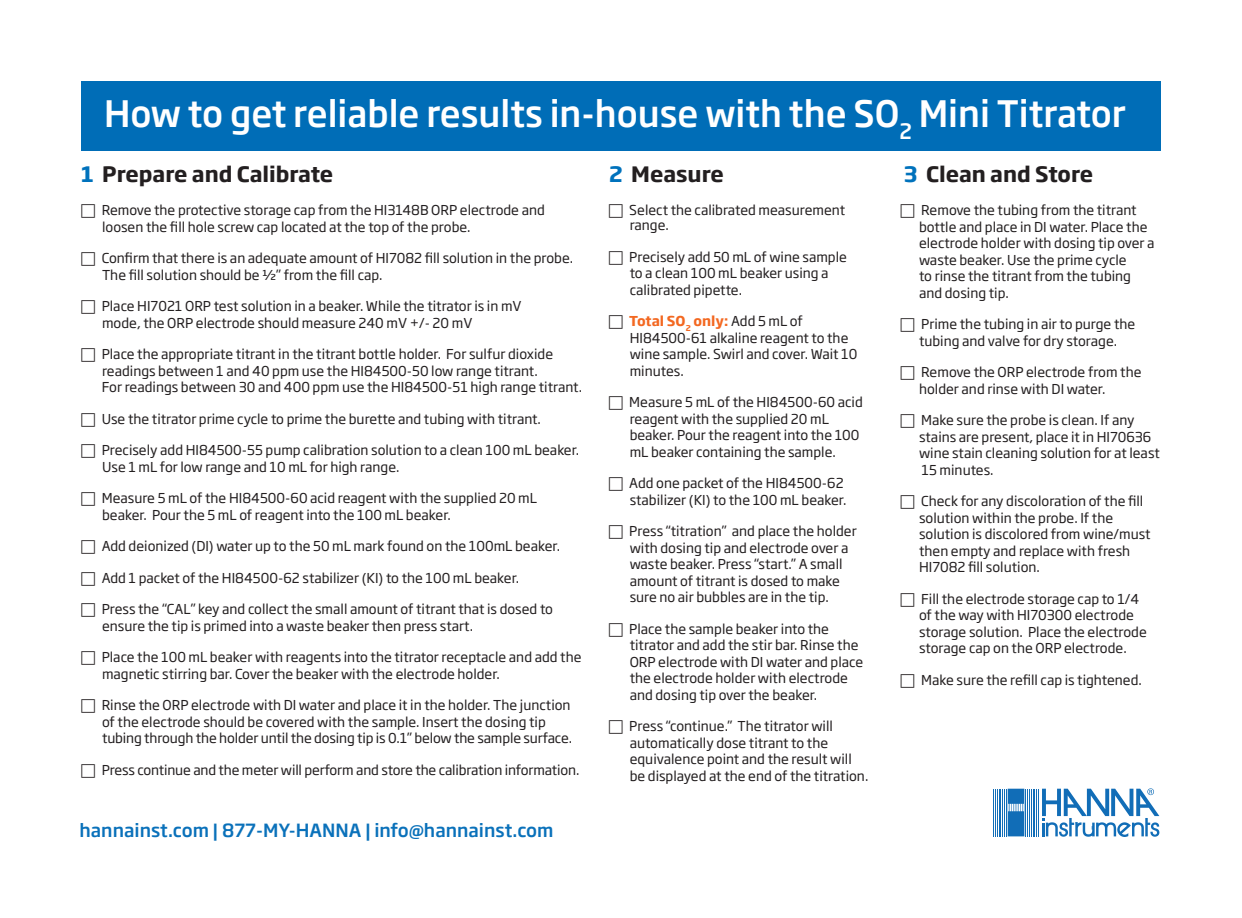
<style>
.page{position:relative;width:1242px;height:918px;background:#fff}
.page>*{position:absolute;margin:0;border:0;box-sizing:border-box;transform-origin:0 0}
.Section_Hed{font:500 36px "Soho Gothic Pro";color:#fff;scale:.96 1}
.Section_Hed-2{font:500 36px "Soho Gothic Pro";color:#fff}
.Body_Copy{font:700 21px "Soho Gothic Pro";color:#231f20}
.t1{font:500 18px "Soho Gothic Pro";color:#0a71ba}
.t2{font:13.5px/16.5px "Soho Gothic Pro";color:#231f20}
.s1{color:#0072bc}
.s2{font-weight:700;color:#f36821}
</style>
<div class="page">
<div style="left:81px;top:81px;width:1080px;height:69px;background:#006db7"></div>
<hr style="left:1038px;top:789px;width:1px;height:47px;background:#116db7">
<hr style="left:1036px;top:789px;width:1px;height:47px;background:#116db7">
<hr style="left:1035px;top:789px;width:1px;height:47px;background:#116db7">
<hr style="left:1033px;top:789px;width:1px;height:47px;background:#116db7">
<hr style="left:1031px;top:789px;width:1px;height:47px;background:#116db7">
<hr style="left:1029px;top:789px;width:1px;height:47px;background:#116db7">
<hr style="left:1027px;top:789px;width:1px;height:47px;background:#116db7">
<hr style="left:1026px;top:789px;width:1px;height:47px;background:#116db7">
<hr style="left:1006px;top:789px;width:1px;height:47px;background:#116db7">
<hr style="left:1004px;top:789px;width:1px;height:47px;background:#116db7">
<hr style="left:1002px;top:789px;width:1px;height:47px;background:#116db7">
<hr style="left:1001px;top:789px;width:1px;height:47px;background:#116db7">
<hr style="left:999px;top:789px;width:1px;height:47px;background:#116db7">
<hr style="left:997px;top:789px;width:1px;height:47px;background:#116db7">
<hr style="left:995px;top:789px;width:1px;height:47px;background:#116db7">
<hr style="left:993px;top:789px;width:1px;height:47px;background:#116db7">
<svg style="left:1008px;top:789px;width:16px;height:47px"></svg>
<svg style="left:1042px;top:788px;width:117px;height:49px"></svg>
<p class="Section_Hed" style="left:104px;top:85px;width:1066px">How to get reliable results in-house with the SO<sub>2</sub> Mini Titrator</p>
<p class="Section_Hed-2" style="left:483px;top:85px;width:279px">Why pH Matters</p>
<p class="Body_Copy" style="left:81px;top:158px;width:254px"><span class="s1">1</span> Prepare and Calibrate</p>
<p class="Body_Copy" style="left:609px;top:157px;width:116px"><span class="s1">2</span> Measure</p>
<p class="Body_Copy" style="left:904px;top:157px;width:191px"><span class="s1">3</span> Clean and Store</p>
<p class="t2" style="left:629px;top:202px;width:217px;line-height:15px">Select the calibrated measurement range.</p>
<p class="t2" style="left:629px;top:248px;width:219px">Precisely add 50 mL of wine sample to a clean 100 mL beaker using a calibrated pipette.</p>
<p class="t2" style="left:629px;top:312px;width:230px"><span class="s2">Total SO</span><sub>2</sub> <span class="s2">only:</span> Add 5 mL of<br>HI84500-61 alkaline reagent to the wine sample. Swirl and cover. Wait 10 minutes.</p>
<p class="t2" style="left:629px;top:393px;width:235px">Measure 5 mL of the HI84500-60 acid reagent with the supplied 20 mL beaker. Pour the reagent into the 100 mL beaker containing the sample.</p>
<p class="t2" style="left:629px;top:474px;width:219px">Add one packet of the HI84500-62 stabilizer (KI) to the 100 mL beaker.</p>
<p class="t2" style="left:629px;top:522px;width:229px">Press “titration” and place the holder with dosing tip and electrode over a waste beaker. Press “start.” A small amount of titrant is dosed to make sure no air bubbles are in the tip.</p>
<p class="t2" style="left:629px;top:620px;width:235px">Place the sample beaker into the titrator and add the stir bar. Rinse the ORP electrode with DI water and place the electrode holder with electrode and dosing tip over the beaker.</p>
<p class="t2" style="left:629px;top:717px;width:241px">Press “continue.” The titrator will automatically dose titrant to the equivalence point and the result will be displayed at the end of the titration.</p>
<p class="t1" style="left:80px;top:816px;width:476px">hannainst.com | 877-MY-HANNA | info@hannainst.com</p>
<p class="t2" style="left:102px;top:201px;width:445px">Remove the protective storage cap from the HI3148B ORP electrode and loosen the fill hole screw cap located at the top of the probe.</p>
<p class="t2" style="left:102px;top:249px;width:473px">Confirm that there is an adequate amount of HI7082 fill solution in the probe.<br>The fill solution should be ½” from the fill cap.</p>
<p class="t2" style="left:102px;top:297px;width:421px">Place HI7021 ORP test solution in a beaker. While the titrator is in mV mode, the ORP electrode should measure 240 mV +/- 20 mV</p>
<p class="t2" style="left:102px;top:345px;width:482px">Place the appropriate titrant in the titrant bottle holder. For sulfur dioxide readings between 1 and 40 ppm use the HI84500-50 low range titrant.<br>For readings between 30 and 400 ppm use the HI84500-51 high range titrant.</p>
<p class="t2" style="left:102px;top:410px;width:441px">Use the titrator prime cycle to prime the burette and tubing with titrant.</p>
<p class="t2" style="left:102px;top:441px;width:479px">Precisely add HI84500-55 pump calibration solution to a clean 100 mL beaker.<br>Use 1 mL for low range and 10 mL for high range.</p>
<p class="t2" style="left:102px;top:489px;width:437px">Measure 5 mL of the HI84500-60 acid reagent with the supplied 20 mL beaker. Pour the 5 mL of reagent into the 100 mL beaker.</p>
<p class="t2" style="left:102px;top:537px;width:460px">Add deionized (DI) water up to the 50 mL mark found on the 100mL beaker.</p>
<p class="t2" style="left:102px;top:569px;width:419px">Add 1 packet of the HI84500-62 stabilizer (KI) to the 100 mL beaker.</p>
<p class="t2" style="left:102px;top:600px;width:453px">Press the “CAL” key and collect the small amount of titrant that is dosed to ensure the tip is primed into a waste beaker then press start.</p>
<p class="t2" style="left:102px;top:648px;width:481px">Place the 100 mL beaker with reagents into the titrator receptacle and add the magnetic stirring bar. Cover the beaker with the electrode holder.</p>
<p class="t2" style="left:102px;top:696px;width:472px">Rinse the ORP electrode with DI water and place it in the holder. The junction of the electrode should be covered with the sample. Insert the dosing tip tubing through the holder until the dosing tip is 0.1” below the sample surface.</p>
<p class="t2" style="left:102px;top:761px;width:479px">Press continue and the meter will perform and store the calibration information.</p>
<p class="t2" style="left:919px;top:201px;width:237px">Remove the tubing from the titrant bottle and place in DI water. Place the electrode holder with dosing tip over a waste beaker. Use the prime cycle<br>to rinse the titrant from the tubing and dosing tip.</p>
<p class="t2" style="left:919px;top:315px;width:218px">Prime the tubing in air to purge the tubing and valve for dry storage.</p>
<p class="t2" style="left:919px;top:363px;width:224px">Remove the ORP electrode from the holder and rinse with DI water.</p>
<p class="t2" style="left:919px;top:411px;width:242px">Make sure the probe is clean. If any stains are present, place it in HI70636 wine stain cleaning solution for at least<br>15 minutes.</p>
<p class="t2" style="left:919px;top:492px;width:233px">Check for any discoloration of the fill solution within the probe. If the solution is discolored from wine/must then empty and replace with fresh HI7082 fill solution.</p>
<p class="t2" style="left:919px;top:590px;width:229px">Fill the electrode storage cap to 1/4 of the way with HI70300 electrode storage solution. Place the electrode storage cap on the ORP electrode.</p>
<p class="t2" style="left:921px;top:671px;width:222px">Make sure the refill cap is tightened.</p>
</div>
